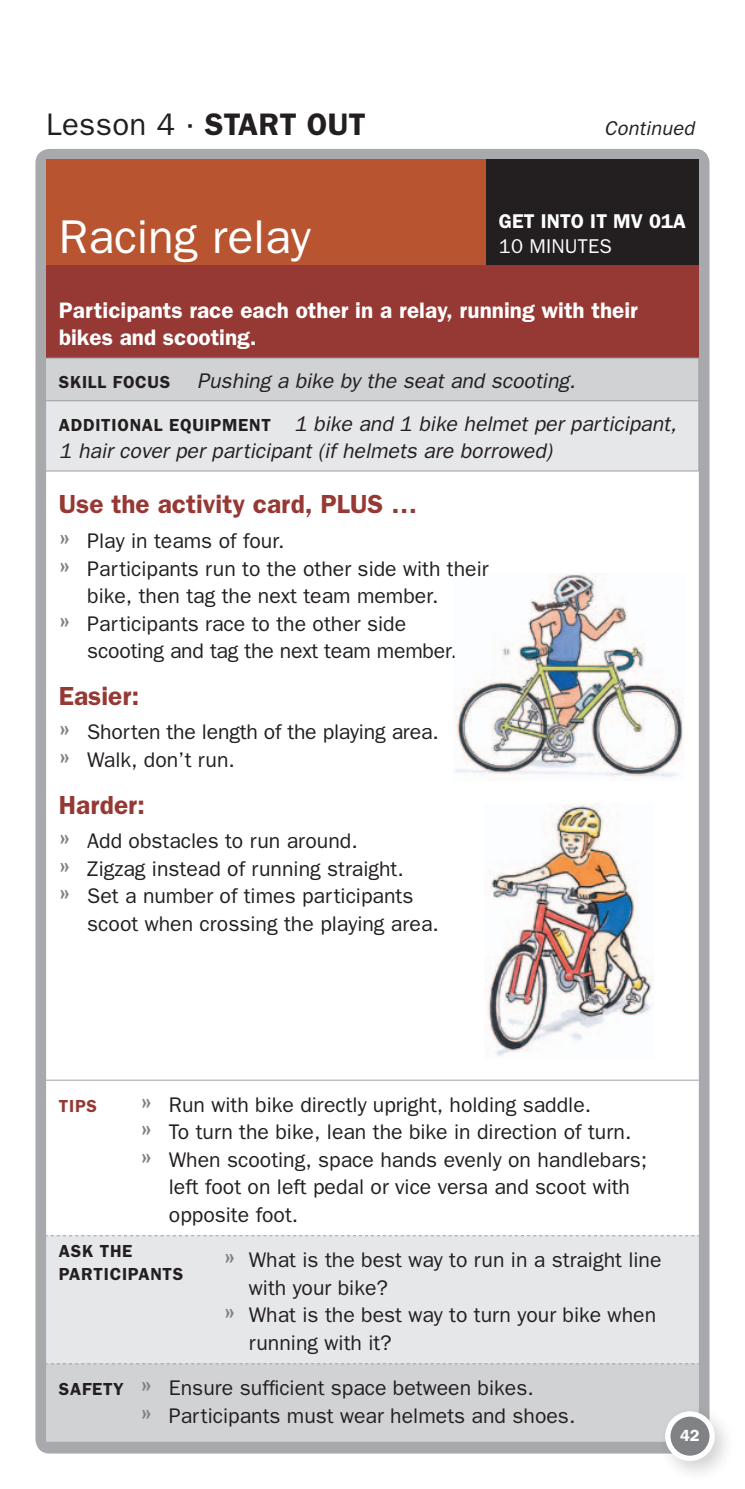
<style>
.page{position:relative;width:745px;height:1489px;background:#fff}
.page>*{position:absolute;margin:0;border:0;box-sizing:border-box;transform-origin:0 0}
.t1{font:47.5px "Franklin Gothic";color:#fff}
.t2{font:31.25px "Franklin Gothic";letter-spacing:.01em;color:#231f20}
.t3{font:600 26.25px "Franklin Gothic";color:#963834}
.t4{font:600 22.5px/27.5px "Franklin Gothic";color:#fff}
.t5{font:21.25px/27.5px "Franklin Gothic";color:#231f20}
.t6{font:italic 21.25px/27.5px "Franklin Gothic";color:#231f20}
.t7{font:600 20px "Franklin Gothic";letter-spacing:.005em;color:#fff}
.t8{font:20px "Franklin Gothic";color:#fff}
.t9{font:italic 20px "Franklin Gothic";letter-spacing:.01em;color:#231f20}
.t10{font:600 17.5px/22.5px "Franklin Gothic";letter-spacing:.04em;color:#231f20}
.t11{font:600 17.5px "Franklin Gothic";color:#963834}
.t12{font:600 16.25px "Franklin Gothic";color:#fff}
.s1{font-weight:600}
.s2{font-weight:600;font-size:30px;color:#808285}
.s3{font-weight:600;font-size:17.5px}
</style>
<div class="page">
<div style="left:35px;top:149px;width:674px;height:1304px;background:#a8a9ad;border-radius:14px"></div>
<div style="left:46px;top:159px;width:439px;height:107px;background:#b85530"></div>
<div style="left:485px;top:159px;width:213px;height:107px;background:#231f20"></div>
<div style="left:46px;top:266px;width:652px;height:92px;background:#963834"></div>
<div style="left:46px;top:358px;width:652px;height:1083px;background:#d1d2d4"></div>
<div style="left:46px;top:401px;width:652px;height:962px;background:#e6e7e9"></div>
<div style="left:46px;top:471px;width:652px;height:764px;background:#fff"></div>
<hr style="left:46px;top:357px;width:165px;height:1px;background:#9d9fa2">
<hr style="left:211px;top:357px;width:274px;height:1px;background:#9d9fa2">
<hr style="left:485px;top:357px;width:213px;height:1px;background:#9d9fa2">
<hr style="left:698px;top:358px;width:1px;height:42px;background:#9d9fa2">
<hr style="left:46px;top:400px;width:165px;height:1px;background:#9d9fa2">
<hr style="left:211px;top:400px;width:274px;height:1px;background:#9d9fa2">
<hr style="left:485px;top:400px;width:213px;height:1px;background:#9d9fa2">
<hr style="left:698px;top:401px;width:1px;height:69px;background:#9d9fa2">
<hr style="left:46px;top:470px;width:165px;height:1px;background:#9d9fa2">
<hr style="left:211px;top:470px;width:274px;height:1px;background:#9d9fa2">
<hr style="left:485px;top:470px;width:213px;height:1px;background:#9d9fa2">
<hr style="left:46px;top:1079px;width:165px;height:1px;background:#9d9fa2">
<hr style="left:211px;top:1079px;width:274px;height:1px;background:#9d9fa2">
<hr style="left:485px;top:1079px;width:213px;height:1px;background:#9d9fa2">
<svg style="left:46px;top:1235px;width:652px;height:1px"></svg>
<svg style="left:46px;top:1363px;width:652px;height:1px"></svg>
<img style="left:453px;top:573px;width:230px;height:207px">
<img style="left:484px;top:803px;width:168px;height:255px">
<div style="left:656px;top:1402px;width:79px;height:79px;background:#231f20;opacity:.2"></div>
<svg style="left:664px;top:1411px;width:50px;height:49px"></svg>
<div style="left:670px;top:1416px;width:39px;height:39px;background:#808285;border-radius:50%"></div>
<h2 class="t2" style="left:46px;top:106px;width:281px">Lesson 4 · <span class="s1">START OUT</span></h2>
<p class="t9" style="left:604px;top:116px;width:92px">Continued</p>
<h1 class="t1" style="left:59px;top:210px;width:253px">Racing relay</h1>
<p class="t7" style="left:498px;top:209px;width:189px">Get Into iT MV 01A</p>
<p class="t8" style="left:498px;top:235px;width:59px">10 Minutes</p>
<p class="t4" style="left:59px;top:296px;width:580px">Participants race each other in a relay, running with their bikes and scooting.</p>
<p class="t10" style="left:59px;top:370px;width:32px">Skill</p>
<p class="t10" style="left:113px;top:370px;width:59px">Focus</p>
<p class="t6" style="left:197px;top:366px;width:379px">Pushing a bike by the seat and scooting.</p>
<p class="t10" style="left:59px;top:413px;width:199px">ADDITIONAL EQU IPMENT</p>
<p class="t6" style="left:59px;top:409px;width:618px;text-indent:235px">1 bike and 1 bike helmet per participant,<br>1 hair cover per participant (if helmets are borrowed)</p>
<p class="t3" style="left:59px;top:489px;width:360px">Use the activity card, PLUS …</p>
<p class="t5" style="left:59px;top:526px;width:227px"><span class="s2">»</span> Play in teams of four.</p>
<p class="t5" style="left:59px;top:554px;width:431px"><span class="s2">»</span> Participants run to the other side with their</p>
<p class="t5" style="left:87px;top:581px;width:352px">bike, then tag the next team member.</p>
<p class="t5" style="left:59px;top:609px;width:348px"><span class="s2">»</span> Participants race to the other side</p>
<p class="t5" style="left:87px;top:636px;width:371px">scooting and tag the next team member.</p>
<p class="t3" style="left:59px;top:680px;width:82px">Easier:</p>
<p class="t5" style="left:59px;top:718px;width:381px"><span class="s2">»</span> Shorten the length of the playing area. <span class="s2">»</span> Walk, don’t run.</p>
<p class="t3" style="left:59px;top:789px;width:88px">Harder:</p>
<p class="t5" style="left:59px;top:826px;width:300px"><span class="s2">»</span> Add obstacles to run around.</p>
<p class="t5" style="left:59px;top:854px;width:346px"><span class="s2">»</span> Zigzag instead of running straight.</p>
<p class="t5" style="left:59px;top:881px;width:356px"><span class="s2">»</span> Set a number of times participants</p>
<p class="t5" style="left:87px;top:909px;width:353px">scoot when crossing the playing area.</p>
<p class="t11" style="left:59px;top:1095px;width:11px">TipS</p>
<p class="t5" style="left:140px;top:1089px;width:452px"><span class="s2">»</span> Run with bike directly upright, holding saddle.</p>
<p class="t5" style="left:140px;top:1117px;width:492px"><span class="s2">»</span> To turn the bike, lean the bike in direction of turn.</p>
<p class="t5" style="left:140px;top:1144px;width:508px"><span class="s2">»</span> When scooting, space hands evenly on handlebars;</p>
<p class="t5" style="left:169px;top:1172px;width:462px">left foot on left pedal or vice versa and scoot with</p>
<p class="t5" style="left:169px;top:1199px;width:131px">opposite foot.</p>
<p class="t10" style="left:59px;top:1239px;width:126px">ASK THE<br>Participants</p>
<p class="t5" style="left:224px;top:1245px;width:439px"><span class="s2">»</span> What is the best way to run in a straight line</p>
<p class="t5" style="left:249px;top:1272px;width:140px">with your bike?</p>
<p class="t5" style="left:224px;top:1300px;width:433px"><span class="s2">»</span> What is the best way to turn your bike when</p>
<p class="t5" style="left:249px;top:1327px;width:144px">running with it?</p>
<p class="t5" style="left:140px;top:1373px;width:436px;text-indent:-82px"><span class="s3">SAFETY</span> <span class="s2">»</span> Ensure sufficient space between bikes.<br><span class="s2">»</span> Participants must wear helmets and shoes.</p>
<p class="t12" style="left:679px;top:1425px;width:21px">42</p>
</div>
